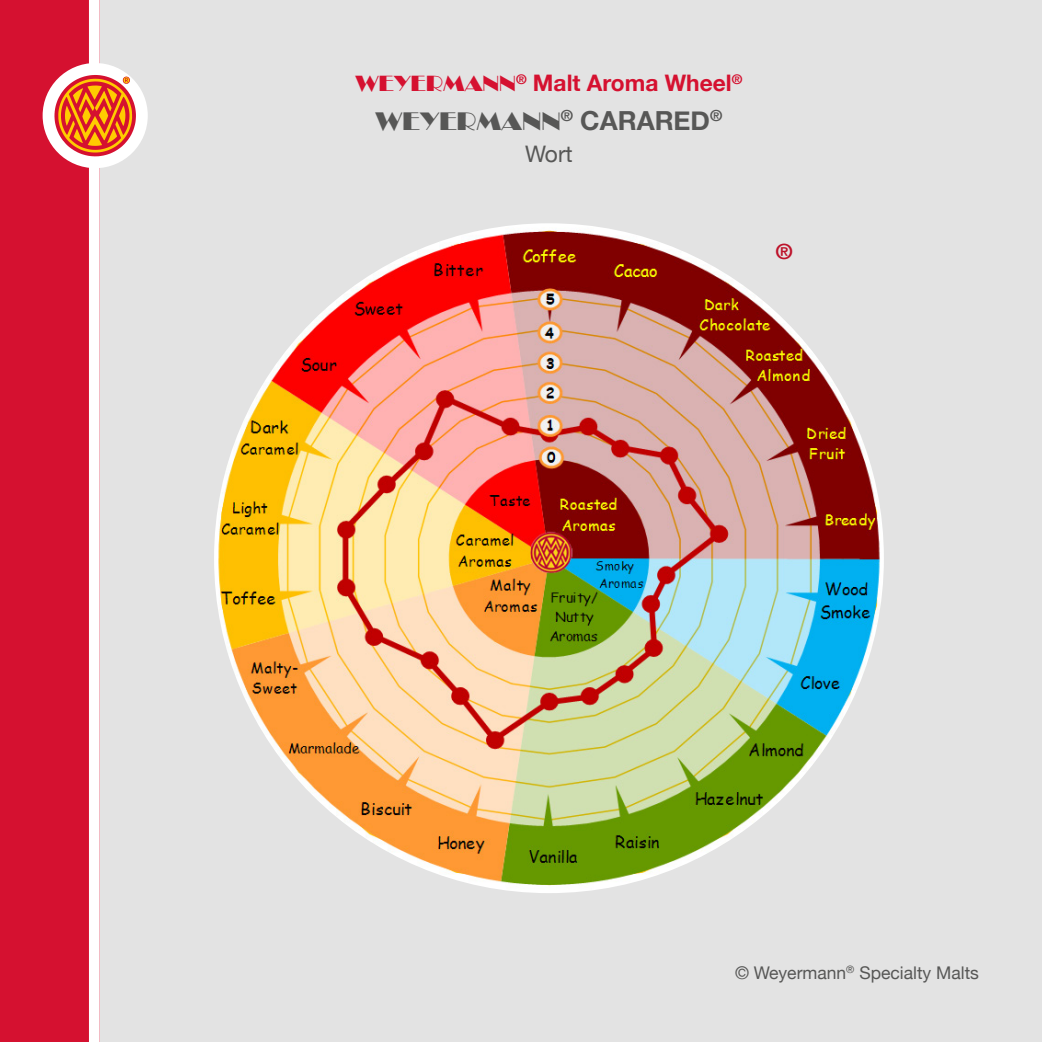
<style>
.page{position:relative;width:1042px;height:1042px;background:#fff}
.page>*{position:absolute;margin:0;border:0;box-sizing:border-box;transform-origin:0 0}
.t1{font:26.25px "Broadway";color:#575756}
.t2{font:700 22.75px "Helvetica Neue";color:#d51130}
.t3{font:22.75px "Helvetica Neue";color:#575756}
.t4{font:700 21px "Helvetica Neue";color:#bd122a}
.t5{font:17.5px "Helvetica Neue";color:#575756}
.s1{font-family:"Broadway";font-weight:400}
.s2{font-family:"Helvetica Neue";font-weight:700}
</style>
<div class="page">
<div style="left:95px;top:0;width:947px;height:1042px;background:#e3e3e3"></div>
<div style="left:0;top:0;width:99px;height:1042px;background:#d51130"></div>
<div style="left:89px;top:0;width:11px;height:1042px;background:#fff"></div>
<div style="left:43px;top:63px;width:105px;height:105px;background:#fff;border-radius:50%"></div>
<svg style="left:54px;top:75px;width:82px;height:81px"></svg>
<img style="left:214px;top:223px;width:670px;height:670px;border-radius:335px">
<h2 class="t2" style="left:355px;top:65px;width:388px"><span class="s1">WEYERMANN</span><sup>®</sup> Malt Aroma Wheel<sup>®</sup></h2>
<h1 class="t1" style="left:376px;top:106px;width:348px">WEYERMANN<sup>®</sup> <span class="s2">CARARED</span><sup>®</sup></h1>
<h2 class="t3" style="left:525px;top:137px;width:49px">Wort</h2>
<p class="t4" style="left:776px;top:235px;width:18px">®</p>
<p class="t5" style="left:735px;top:960px;width:245px">© Weyermann<sup>®</sup> Specialty Malts</p>
</div>
